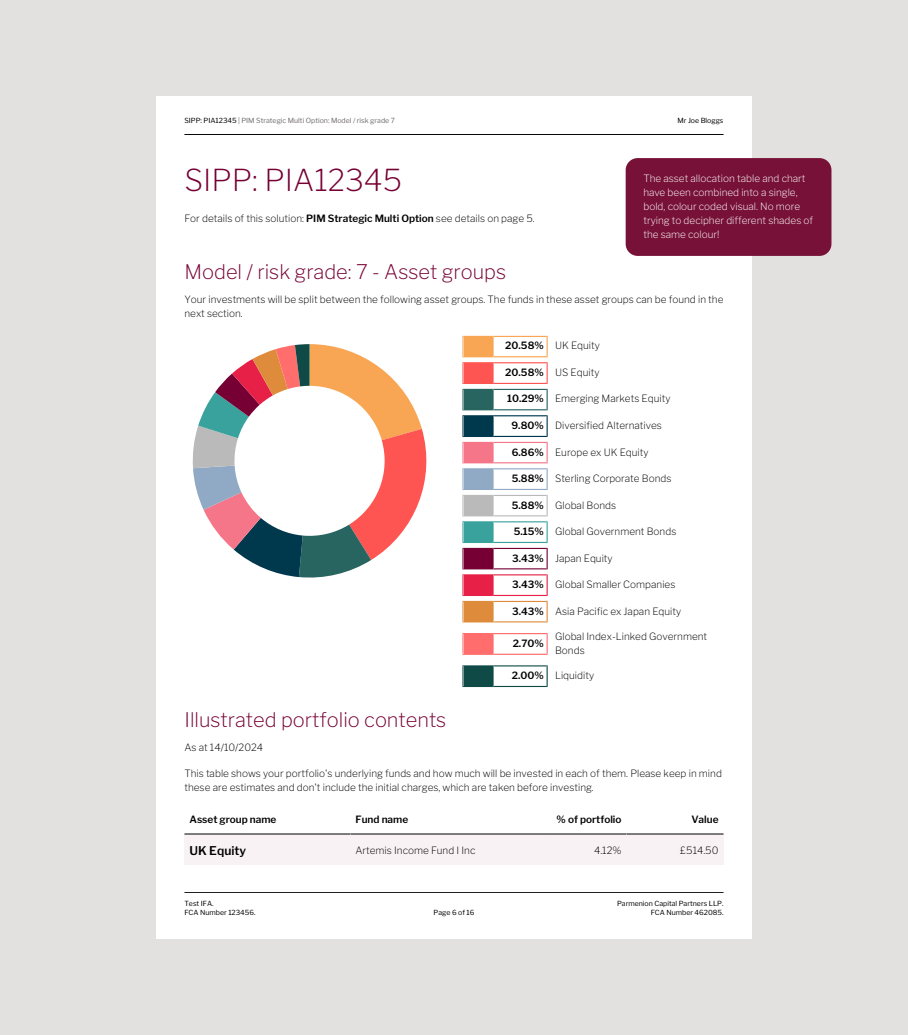
<style>
.page{position:relative;width:908px;height:1035px;background:#fff}
.page>*{position:absolute;margin:0;border:0;box-sizing:border-box;transform-origin:0 0}
.t1{font:200 30px "Libre Franklin";color:#760034}
.t2{font:200 20px "Libre Franklin";color:#760034}
.t3{font:600 12px "Libre Franklin";color:#000}
.t4{font:200 10px/14px "Libre Franklin";color:#000}
.t5{font:200 10px/14px "Libre Franklin";color:#fff}
.t6{font:600 10px "Libre Franklin";color:#000}
.t7{font:7px "Libre Franklin";color:#000}
.t8{font:7px "Libre Franklin";color:#716c6b}
.s1{color:#000}
.s2{font-weight:600}
</style>
<div class="page">
<div style="left:0;top:0;width:907px;height:1035px;background:#e3e0e0"></div>
<div style="left:156px;top:96px;width:595px;height:842px;background:#fff"></div>
<hr style="left:184px;top:134px;width:539px;height:1px;background:#000">
<svg style="left:192px;top:344px;width:235px;height:234px"></svg>
<svg style="left:462px;top:335px;width:85px;height:287px"></svg>
<svg style="left:462px;top:633px;width:85px;height:22px"></svg>
<svg style="left:462px;top:665px;width:85px;height:22px"></svg>
<hr style="left:184px;top:833px;width:166px;height:1px;background:#000">
<hr style="left:350px;top:833px;width:200px;height:1px;background:#000">
<hr style="left:550px;top:833px;width:76px;height:1px;background:#000">
<hr style="left:626px;top:833px;width:97px;height:1px;background:#000">
<div style="left:184px;top:834px;width:166px;height:30px;background:#f8f2f5"></div>
<hr style="left:184px;top:834px;width:166px;height:1px;background:#000">
<div style="left:350px;top:834px;width:200px;height:30px;background:#f8f2f5"></div>
<hr style="left:350px;top:834px;width:200px;height:1px;background:#000">
<div style="left:550px;top:834px;width:76px;height:30px;background:#f8f2f5"></div>
<hr style="left:550px;top:834px;width:76px;height:1px;background:#000">
<div style="left:626px;top:834px;width:97px;height:30px;background:#f8f2f5"></div>
<hr style="left:626px;top:834px;width:97px;height:1px;background:#000">
<hr style="left:184px;top:892px;width:539px;height:1px;background:#000">
<div style="left:625px;top:158px;width:206px;height:98px;background:#771137;border-radius:12px"></div>
<p class="t8" style="left:184px;top:115px;width:212px"><span class="s1">SIPP: PIA12345</span> | PIM Strategic Multi Option: Model / risk grade 7</p>
<p class="t7" style="left:677px;top:115px;width:47px">Mr Joe Bloggs</p>
<h1 class="t1" style="left:184px;top:162px;width:219px">SIPP: PIA12345</h1>
<p class="t4" style="left:184px;top:211px;width:352px">For details of this solution: <span class="s2">PIM Strategic Multi Option</span> see details on page 5.</p>
<p class="t5" style="left:643px;top:171px;width:171px">The asset allocation table and chart have been combined into a single, bold, colour coded visual. No more trying to decipher different shades of the same colour!</p>
<h2 class="t2" style="left:184px;top:260px;width:323px">Model / risk grade: 7 - Asset groups</h2>
<p class="t4" style="left:184px;top:292px;width:540px">Your investments will be split between the following asset groups. The funds in these asset groups can be found in the next section.</p>
<p class="t4" style="left:505px;top:339px;width:96px"><span class="s2">20.58%</span> UK Equity</p>
<p class="t4" style="left:505px;top:365px;width:96px"><span class="s2">20.58%</span> US Equity</p>
<p class="t4" style="left:507px;top:392px;width:165px"><span class="s2">10.29%</span> Emerging Markets Equity</p>
<p class="t4" style="left:511px;top:418px;width:152px"><span class="s2">9.80%</span> Diversified Alternatives</p>
<p class="t4" style="left:511px;top:445px;width:138px"><span class="s2">6.86%</span> Europe ex UK Equity</p>
<p class="t4" style="left:511px;top:471px;width:161px"><span class="s2">5.88%</span> Sterling Corporate Bonds</p>
<p class="t4" style="left:511px;top:498px;width:106px"><span class="s2">5.88%</span> Global Bonds</p>
<p class="t4" style="left:513px;top:524px;width:164px"><span class="s2">5.15%</span> Global Government Bonds</p>
<p class="t4" style="left:512px;top:551px;width:102px"><span class="s2">3.43%</span> Japan Equity</p>
<p class="t4" style="left:512px;top:577px;width:165px"><span class="s2">3.43%</span> Global Smaller Companies</p>
<p class="t4" style="left:512px;top:604px;width:170px"><span class="s2">3.43%</span> Asia Pacific ex Japan Equity</p>
<p class="t6" style="left:512px;top:637px;width:33px">2.70%</p>
<p class="t4" style="left:555px;top:629px;width:153px">Global Index-Linked Government<br>Bonds</p>
<p class="t4" style="left:511px;top:668px;width:84px"><span class="s2">2.00%</span> Liquidity</p>
<h2 class="t2" style="left:184px;top:708px;width:263px">Illustrated portfolio contents</h2>
<p class="t4" style="left:184px;top:740px;width:80px">As at 14/10/2024</p>
<p class="t4" style="left:184px;top:766px;width:538px">This table shows your portfolio's underlying funds and how much will be invested in each of them. Please keep in mind these are estimates and don't include the initial charges, which are taken before investing.</p>
<p class="t6" style="left:189px;top:813px;width:88px">Asset group name</p>
<p class="t6" style="left:355px;top:813px;width:54px">Fund name</p>
<p class="t6" style="left:556px;top:813px;width:66px">% of portfolio</p>
<p class="t6" style="left:691px;top:813px;width:29px">Value</p>
<p class="t3" style="left:189px;top:843px;width:58px">UK Equity</p>
<p class="t4" style="left:355px;top:843px;width:121px">Artemis Income Fund I Inc</p>
<p class="t4" style="left:593px;top:843px;width:29px">4.12%</p>
<p class="t4" style="left:680px;top:843px;width:40px">£514.50</p>
<p class="t7" style="left:184px;top:898px;width:31px">Test IFA.</p>
<p class="t7" style="left:616px;top:898px;width:108px">Parmenion Capital Partners LLP.</p>
<p class="t7" style="left:184px;top:907px;width:73px">FCA Number 123456.</p>
<p class="t7" style="left:433px;top:907px;width:42px">Page 6 of 16</p>
<p class="t7" style="left:650px;top:907px;width:74px">FCA Number 462085.</p>
</div>
